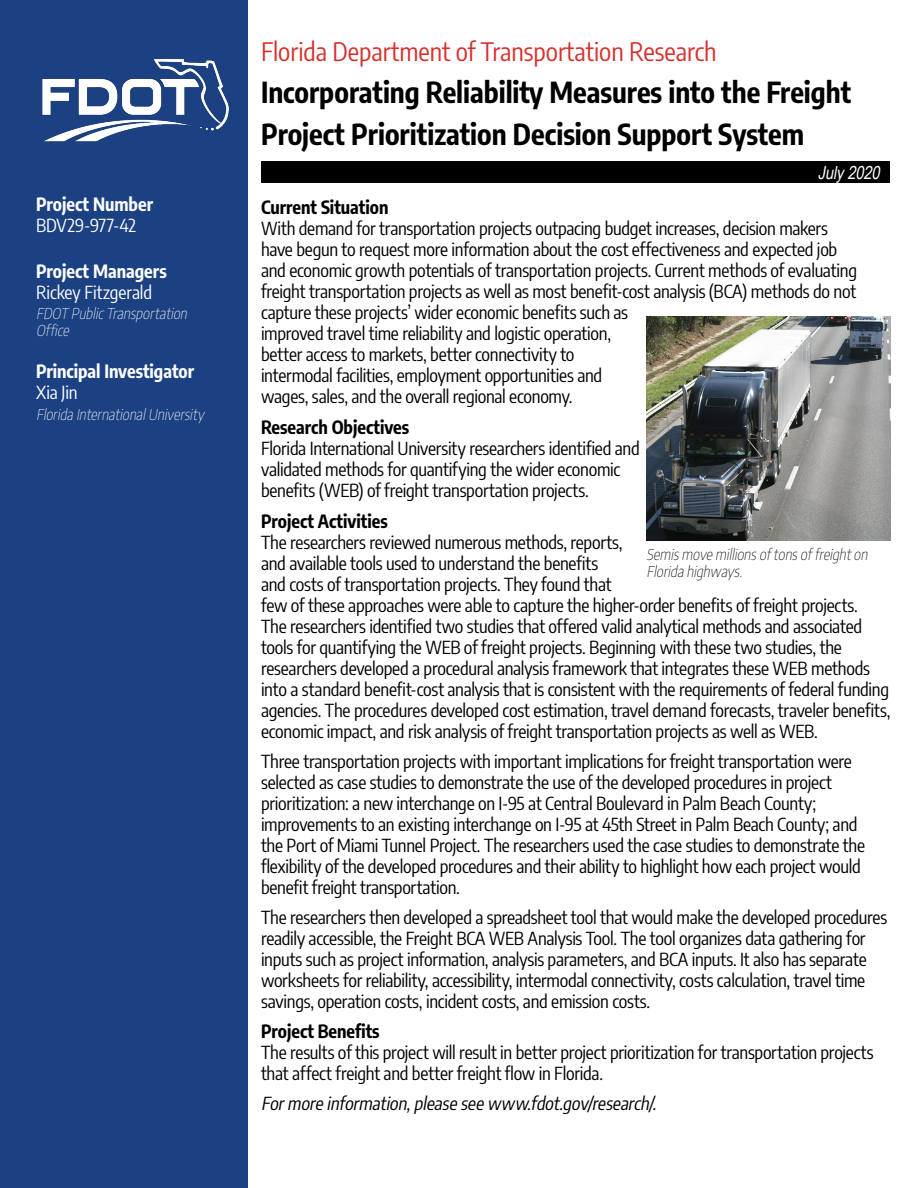
<style>
.page{position:relative;width:918px;height:1188px;background:#fff}
.page>*{position:absolute;margin:0;border:0;box-sizing:border-box;transform-origin:0 0}
.Title_2{font:700 28.5px/42px "Encode Sans Condensed";color:#000}
.Title_1{font:25.5px "Encode Sans Condensed";color:#d7302c}
.Text_1{font:18px/21px "Encode Sans Condensed";letter-spacing:-.015em;color:#000}
.Heading{font:700 18px "Encode Sans Condensed";color:#000}
.Text_2{font:italic 18px "Encode Sans Condensed";color:#000}
.Sidebar_text_1{font:700 18px "Encode Sans Condensed";color:#fefefe}
.Sidebar_text_2{font:18px "Encode Sans Condensed";letter-spacing:-.005em;color:#fefefe}
.Date{font:italic 18px "Arial Narrow";color:#fff}
.Sidebar_text_3{font:italic 100 15px/16.5px "Encode Sans Condensed";color:#fefefe}
.t1{font:italic 100 15px/16.5px "Encode Sans Condensed";color:#000}
</style>
<div class="page">
<div style="left:0;top:0;width:248px;height:1188px;background:#1c4182"></div>
<div style="left:262px;top:162px;width:628px;height:21px;background:#000"></div>
<img style="left:646px;top:317px;width:245px;height:223px">
<img style="left:42px;top:58px;width:187px;height:84px">
<p class="Sidebar_text_1" style="left:36px;top:190px;width:119px">Project Number</p>
<p class="Sidebar_text_2" style="left:36px;top:212px;width:102px">BDV29-977-42</p>
<p class="Sidebar_text_1" style="left:36px;top:258px;width:132px">Project Managers</p>
<p class="Sidebar_text_2" style="left:36px;top:280px;width:118px">Rickey Fitzgerald</p>
<p class="Sidebar_text_3" style="left:36px;top:305px;width:156px">FDOT PublicTransportation<br>Office</p>
<p class="Sidebar_text_1" style="left:36px;top:358px;width:160px">Principal Investigator</p>
<p class="Sidebar_text_2" style="left:36px;top:380px;width:43px">Xia Jin</p>
<p class="Sidebar_text_3" style="left:36px;top:405px;width:170px">Florida InternationalUniversity</p>
<p class="Title_1" style="left:261px;top:34px;width:457px">Florida Department of Transportation Research</p>
<p class="Title_2" style="left:261px;top:70px;width:592px">Incorporating Reliability Measures into the Freight<br>Project Prioritization Decision Support System</p>
<p class="Date" style="left:818px;top:160px;width:68px">July 2020</p>
<h1 class="Heading" style="left:261px;top:194px;width:129px">Current Situation</h1>
<p class="Text_1" style="left:261px;top:217px;width:598px">With demand for transportation projects outpacing budget increases, decision makers have begun to request more information about the cost effectiveness and expected job and economic growth potentials of transportation projects. Current methods of evaluating freight transportation projects as well as most benefit-cost analysis (BCA) methods do not capture these projects’ wider economic benefits such as<br>improved travel time reliability and logistic operation,<br>better access to markets, better connectivity to<br>intermodal facilities, employment opportunities and<br>wages, sales, and the overall regional economy.</p>
<h1 class="Heading" style="left:261px;top:414px;width:150px">Research Objectives</h1>
<p class="Text_1" style="left:261px;top:437px;width:380px">Florida International University researchers identified and validated methods for quantifying the wider economic benefits (WEB) of freight transportation projects.</p>
<h1 class="Heading" style="left:261px;top:507px;width:128px">Project Activities</h1>
<p class="Text_1" style="left:261px;top:531px;width:631px">The researchers reviewed numerous methods, reports,<br>and available tools used to understand the benefits<br>and costs of transportation projects. They found that<br>few of these approaches were able to capture the higher-order benefits of freight projects.<br>The researchers identified two studies that offered valid analytical methods and associated tools for quantifying the WEB of freight projects. Beginning with these two studies, the researchers developed a procedural analysis framework that integrates these WEB methods into a standard benefit-cost analysis that is consistent with the requirements of federal funding agencies. The procedures developed cost estimation, travel demand forecasts, traveler benefits, economic impact, and risk analysis of freight transportation projects as well as WEB.</p>
<p class="Text_1" style="left:261px;top:750px;width:606px">Three transportation projects with important implications for freight transportation were selected as case studies to demonstrate the use of the developed procedures in project prioritization: a new interchange on I-95 at Central Boulevard in Palm Beach County; improvements to an existing interchange on I-95 at 45th Street in Palm Beach County; and the Port of Miami Tunnel Project. The researchers used the case studies to demonstrate the flexibility of the developed procedures and their ability to highlight how each project would benefit freight transportation.</p>
<p class="Text_1" style="left:261px;top:906px;width:628px">The researchers then developed a spreadsheet tool that would make the developed procedures readily accessible, the Freight BCA WEB Analysis Tool. The tool organizes data gathering for inputs such as project information, analysis parameters, and BCA inputs. It also has separate worksheets for reliability, accessibility, intermodal connectivity, costs calculation, travel time savings, operation costs, incident costs, and emission costs.</p>
<h1 class="Heading" style="left:261px;top:1018px;width:120px">Project Benefits</h1>
<p class="Text_1" style="left:261px;top:1041px;width:614px">The results of this project will result in better project prioritization for transportation projects that affect freight and better freight flow in Florida.</p>
<h6 class="Text_2" style="left:261px;top:1091px;width:401px">Formore information,please see www.fdot.gov/research/.</h6>
<p class="t1" style="left:646px;top:546px;width:226px">Semismove millionsoftonsoffreighton<br>Florida highways.</p>
</div>
